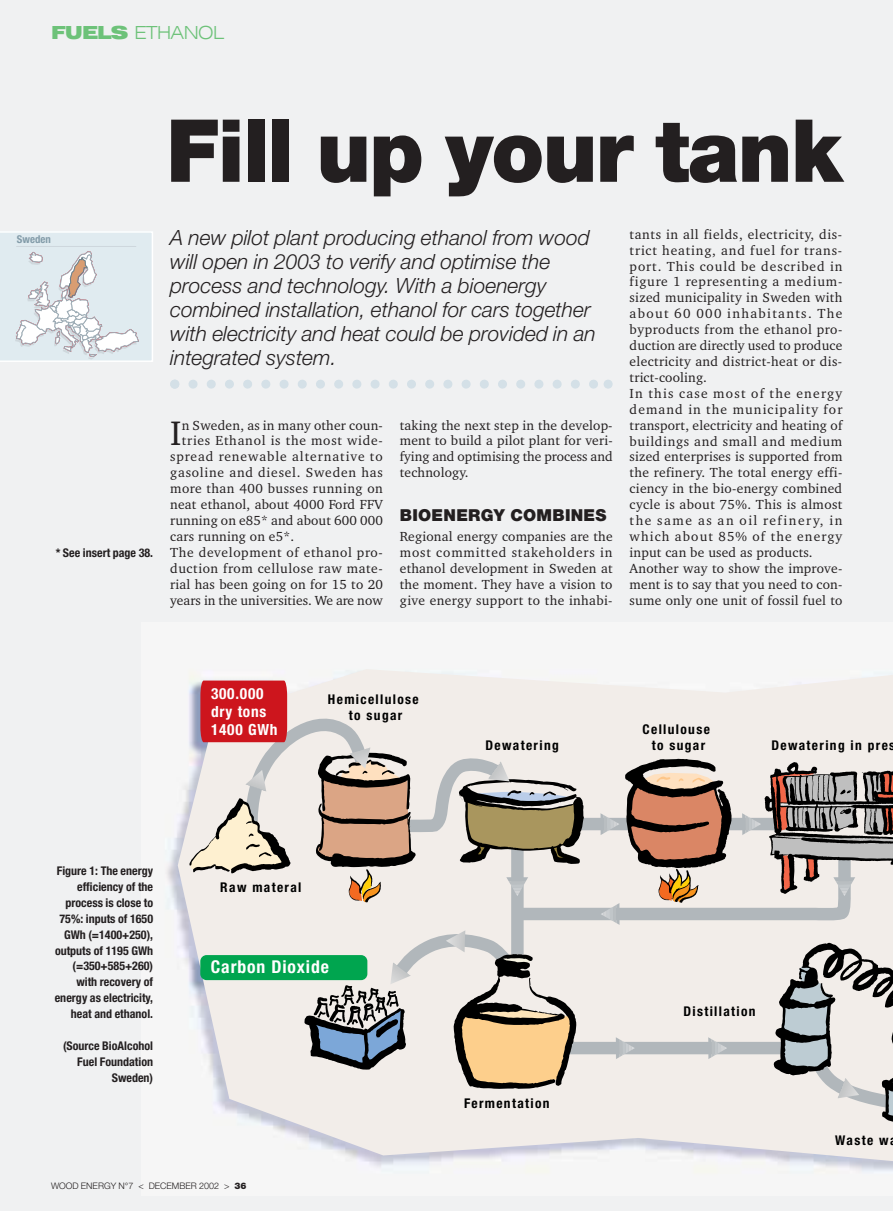
<style>
.page{position:relative;width:893px;height:1211px;background:#fff}
.page>*{position:absolute;margin:0;border:0;box-sizing:border-box;transform-origin:0 0}
.t1{font:900 87px "Helvetica Neue";letter-spacing:-.02em;color:#231f20}
.t2{font:34.8px "Charter IT Cby BT";color:#231f20}
.t3{font:italic 300 21px/24px "Helvetica Neue";color:#231f20}
.t4{font:300 expanded 18px "Swiss 721 BT";letter-spacing:-.035em;color:#6dc279}
.t5{font:700 condensed 17.7px "Helvetica Neue";letter-spacing:.05em;color:#fff}
.t6{font:900 16.5px "Helvetica Neue";letter-spacing:.015em;color:#231f20}
.t7{font:700 condensed 15.3px/18.3px "Helvetica Neue";letter-spacing:.05em;color:#fff}
.t8{font:13.5px/15.9px "Charter IT Cby BT";letter-spacing:.025em;color:#231f20;text-align:justify}
.t9{font:700 condensed 13.5px/16.4px "Helvetica Neue";letter-spacing:.1em;color:#000;text-align:center}
.t10{font:13.5px "Charter IT Cby BT";letter-spacing:.005em;color:#231f20}
.t11{font:13.5px "Charter IT Cby BT";letter-spacing:.07em;color:#231f20}
.t12{font:13.5px "Charter IT Cby BT";letter-spacing:.045em;color:#231f20}
.t13{font:13.5px "Charter IT Cby BT";letter-spacing:.06em;color:#231f20}
.t14{font:13.5px "Charter IT Cby BT";letter-spacing:.05em;color:#231f20}
.t15{font:13.5px "Charter IT Cby BT";letter-spacing:.055em;color:#231f20}
.t16{font:700 condensed 12px/15.9px "Helvetica Neue";color:#231f20;text-align:right}
.t17{font:700 condensed 10.8px "Helvetica Neue";color:#839ca9}
.t18{font:300 9px "Helvetica Neue";color:#231f20}
.s1{font-weight:900}
</style>
<div class="page">
<div style="left:0;top:0;width:892px;height:1210px;background:#f0f1f2"></div>
<svg style="left:170px;top:379px;width:442px;height:9px"></svg>
<svg style="left:0;top:232px;width:153px;height:130px"></svg>
<svg style="left:178px;top:671px;width:713px;height:490px;fill:#f2ede9"></svg>
<svg style="left:232px;top:711px;width:285px;height:169px"></svg>
<img style="left:245px;top:770px;width:21px;height:13px">
<svg style="left:245px;top:783px;width:21px;height:8px"></svg>
<svg style="left:188px;top:798px;width:103px;height:75px"></svg>
<svg style="left:304px;top:747px;width:589px;height:376px"></svg>
<div style="left:200px;top:955px;width:167px;height:25px;background:#00a54f;border-radius:6px"></div>
<div style="left:200px;top:680px;width:87px;height:62px;background:#cd151d"></div>
<h3 class="t4" style="left:51px;top:26px;width:175px"><span class="s1">FUELS</span> ETHANOL</h3>
<p class="t17" style="left:17px;top:236px;width:36px">Sweden</p>
<p class="t16" style="left:56px;top:545px;width:99px">* See insert page 38.</p>
<h1 class="t1" style="left:166px;top:120px;width:677px">Fill up your tank</h1>
<p class="t3" style="left:170px;top:227px;width:427px">A new pilot plant producing ethanol from wood will open in 2003 to verify and optimise the process and technology. With a bioenergy combined installation, ethanol for cars together with electricity and heat could be provided in an integrated system.</p>
<h2 class="t2" style="left:170px;top:421px;width:13px">I</h2>
<p class="t8" style="left:182px;top:418px;width:202px">n Sweden, as in many other coun-</p>
<p class="t15" style="left:182px;top:436px;width:203px">tries Ethanol is the most wide-</p>
<p class="t11" style="left:170px;top:452px;width:214px">spread renewable alternative to</p>
<p class="t13" style="left:170px;top:468px;width:214px">gasoline and diesel. Sweden has</p>
<p class="t8" style="left:170px;top:482px;width:214px">more than 400 busses running on</p>
<p class="t8" style="left:170px;top:498px;width:214px">neat ethanol, about 4000 Ford FFV</p>
<p class="t8" style="left:170px;top:514px;width:214px">running on e85* and about 600 000</p>
<p class="t8" style="left:170px;top:530px;width:125px">cars running on e5*.</p>
<p class="t14" style="left:170px;top:547px;width:214px">The development of ethanol pro-</p>
<p class="t12" style="left:170px;top:563px;width:214px">duction from cellulose raw mate-</p>
<p class="t8" style="left:170px;top:577px;width:214px">rial has been going on for 15 to 20</p>
<p class="t10" style="left:170px;top:595px;width:214px">years in the universities. We are now</p>
<p class="t8" style="left:400px;top:418px;width:214px">taking the next step in the develop&shy;ment to build a pilot plant for veri&shy;fying and optimising the process and technology.</p>
<p class="t6" style="left:400px;top:509px;width:208px">BIOENERGY COMBINES</p>
<p class="t8" style="left:400px;top:530px;width:214px">Regional energy companies are the most committed stakeholders in ethanol development in Sweden at the moment. They have a vision to give energy support to the inhabi-</p>
<p class="t8" style="left:629px;top:227px;width:214px;text-align:left">tants in all fields, electricity, dis&shy;trict heating, and fuel for trans&shy;port. This could be described in figure 1 representing a medium&shy;sized municipality in Sweden with about 60 000 inhabitants. The byproducts from the ethanol pro&shy;duction are directly used to produce electricity and district-heat or dis&shy;trict-cooling.<br>In this case most of the energy demand in the municipality for transport, electricity and heating of buildings and small and medium sized enterprises is supported from the refinery. The total energy effi&shy;ciency in the bio-energy combined cycle is about 75%. This is almost the same as an oil refinery, in which about 85% of the energy input can be used as products.<br>Another way to show the improve&shy;ment is to say that you need to con&shy;sume only one unit of fossil fuel to</p>
<p class="t7" style="left:211px;top:685px;width:68px">300.000 dry tons<br>1400 GWh</p>
<p class="t9" style="left:328px;top:692px;width:92px">Hemicellulose to sugar</p>
<p class="t9" style="left:642px;top:721px;width:69px">Cellulouse to sugar</p>
<p class="t9" style="left:485px;top:737px;width:75px">Dewatering</p>
<p class="t9" style="left:771px;top:738px;width:125px">Dewatering in pres</p>
<p class="t16" style="left:55px;top:863px;width:100px">Figure 1: The energy efficiency of the process is close to<br>75%: inputs of 1650<br>GWh (=1400+250), outputs of 1195 GWh (=350+585+260) with recovery of energy as electricity, heat and ethanol.</p>
<p class="t16" style="left:63px;top:1038px;width:92px">(Source BioAlcohol<br>Fuel Foundation<br>Sweden)</p>
<p class="t9" style="left:220px;top:880px;width:83px">Raw materal</p>
<h3 class="t5" style="left:211px;top:960px;width:119px">Carbon Dioxide</h3>
<p class="t9" style="left:464px;top:1096px;width:87px">Fermentation</p>
<p class="t9" style="left:683px;top:1003px;width:74px">Distillation</p>
<p class="t9" style="left:835px;top:1132px;width:55px">Waste w</p>
<p class="t18" style="left:51px;top:1182px;width:197px">WOOD ENERGY N°7 &lt; DECEMBER 2002 &gt; <span class="s1">36</span></p>
</div>
